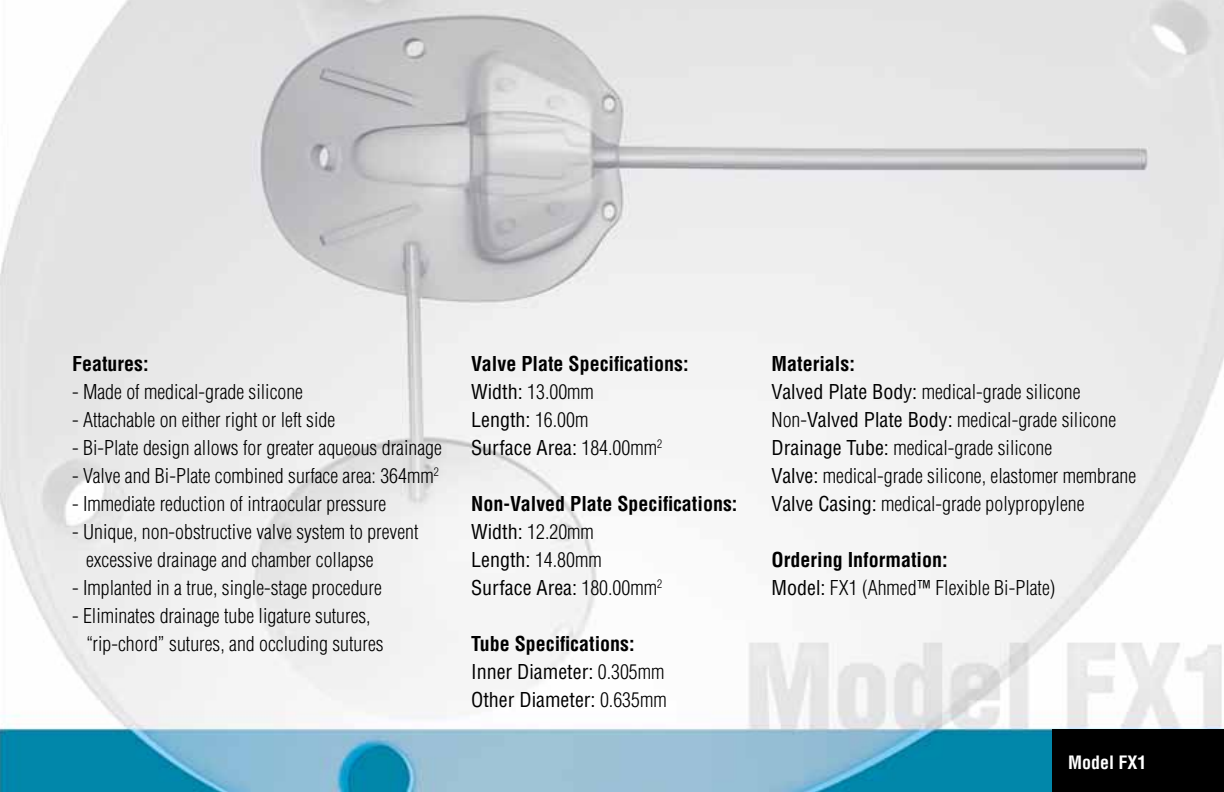
<style>
.page{position:relative;width:1224px;height:792px;background:#fff}
.page>*{position:absolute;margin:0;border:0;box-sizing:border-box;transform-origin:0 0}
.t1{font:300 condensed 20px/28px "Helvetica";color:#000}
.t2{font:700 condensed 20px/28px "Helvetica";color:#000}
.t3{font:condensed 20px/28px "Helvetica";color:#000}
.t4{font:700 condensed 18px "Helvetica";color:#fff}
.s1{font-weight:400}
.s2{font-weight:300}
.s3{font-weight:700}
</style>
<div class="page">
<img style="left:0;top:0;width:1224px;height:792px">
<div style="left:1052px;top:729px;width:172px;height:63px;background:#000"></div>
<p class="t2" style="left:72px;top:350px;width:78px">Features:</p>
<p class="t1" style="left:72px;top:378px;width:233px">- Made of medical-grade silicone</p>
<p class="t1" style="left:72px;top:406px;width:265px">- Attachable on either right or left side</p>
<p class="t1" style="left:72px;top:434px;width:371px">- Bi-Plate design allows for greater aqueous drainage</p>
<p class="t1" style="left:72px;top:462px;width:368px">- Valve and Bi-Plate combined surface area: 364mm<sup>2</sup></p>
<p class="t1" style="left:72px;top:490px;width:316px">- Immediate reduction of intraocular pressure</p>
<p class="t1" style="left:86px;top:518px;width:334px;text-indent:-14px">- Unique, non-obstructive valve system to prevent excessive drainage and chamber collapse</p>
<p class="t1" style="left:72px;top:574px;width:311px">- Implanted in a true, single-stage procedure</p>
<p class="t1" style="left:86px;top:602px;width:299px;text-indent:-14px">- Eliminates drainage tube ligature sutures, “rip-chord” sutures, and occluding sutures</p>
<p class="t2" style="left:471px;top:350px;width:219px">Valve Plate Specifications:<br><span class="s1">Width:</span> <span class="s2">13.00mm<br></span><span class="s1">Length:</span> <span class="s2">16.00m<br></span><span class="s1">Surface Area:</span> <span class="s2">184.00mm</span><sup>2</sup></p>
<p class="t2" style="left:471px;top:490px;width:268px">Non-Valved Plate Specifications:<br><span class="s1">Width:</span> <span class="s2">12.20mm<br></span><span class="s1">Length:</span> <span class="s2">14.80mm<br></span><span class="s1">Surface Area:</span> <span class="s2">180.00mm</span><sup>2</sup></p>
<p class="t3" style="left:471px;top:629px;width:197px"><span class="s3">Tube Specifications:<br></span>Inner Diameter: <span class="s2">0.305mm<br></span>Other Diameter: <span class="s2">0.635mm</span></p>
<p class="t1" style="left:772px;top:350px;width:366px"><span class="s3">Materials:<br></span><span class="s1">Valved Plate Body:</span> medical-grade silicone Non-<span class="s1">Valved Plate Body:</span> medical-grade silicone <span class="s1">Drainage Tube:</span> medical-grade silicone<br><span class="s1">Valve:</span> medical-grade silicone, elastomer membrane <span class="s1">Valve Casing:</span> medical-grade polypropylene</p>
<p class="t1" style="left:772px;top:546px;width:285px"><span class="s3">Ordering Information:<br></span><span class="s1">Model:</span> FX1 (Ahmed™ Flexible Bi-Plate)</p>
<p class="t4" style="left:1068px;top:752px;width:80px">Model FX1</p>
</div>
